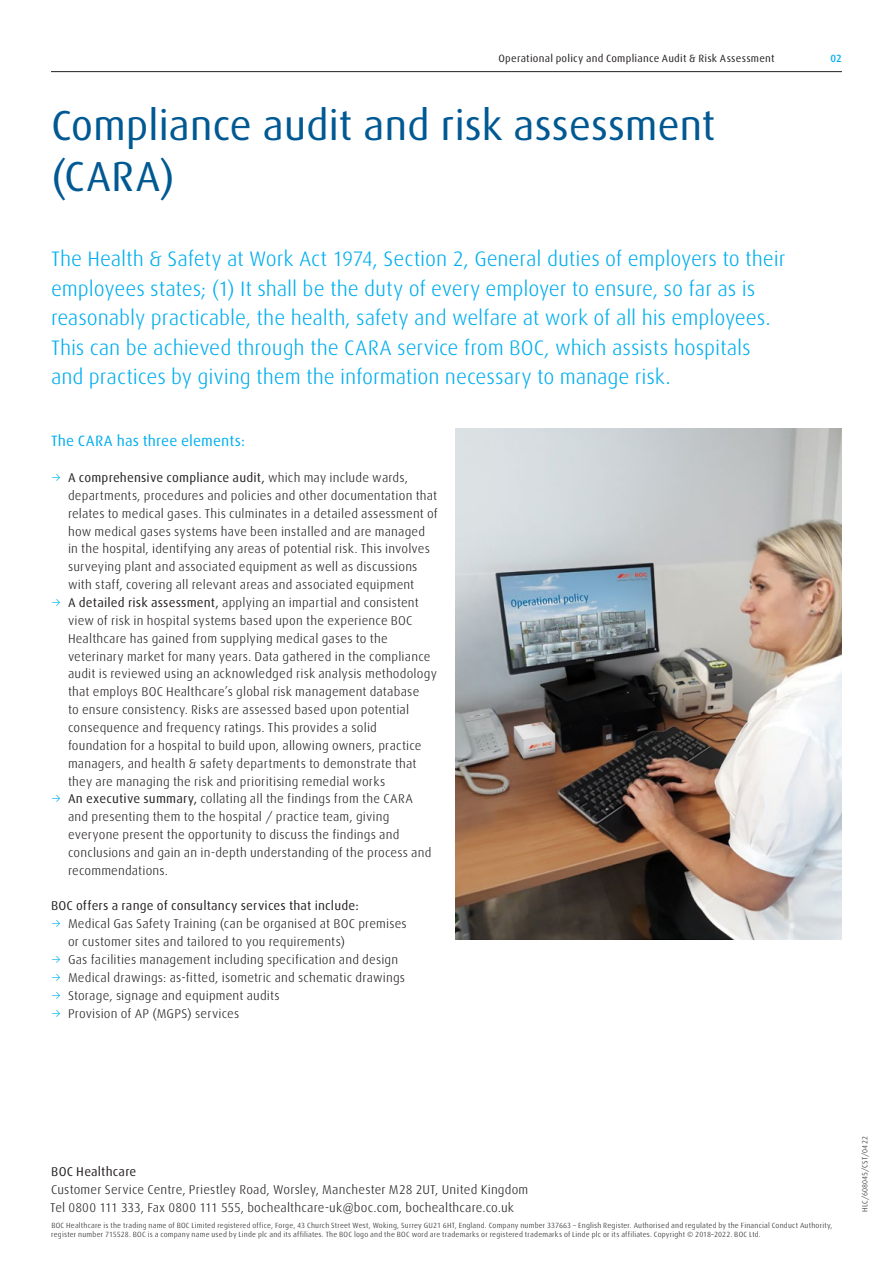
<style>
.page{position:relative;width:893px;height:1263px;background:#fff}
.page>*{position:absolute;margin:0;border:0;box-sizing:border-box;transform-origin:0 0}
.t1{font:42px/50.4px "Linde Dax Global";letter-spacing:-.01em;color:#005993}
.t2{font:300 21px/29.4px "Linde Dax Global";letter-spacing:-.005em;color:#00aeef}
.t3{font:15px "Linde Dax Global";letter-spacing:.005em;color:#00aeef}
.t4{font:300 12.75px/17.9px "Linde Dax Global";letter-spacing:.01em;color:#231f20}
.t5{font:12.75px "Linde Dax Global";letter-spacing:.015em;color:#231f20}
.t6{font:10.5px "Linde Dax Global";letter-spacing:.02em;color:#231f20}
.t7{font:500 10.5px "Linde Dax Global";color:#00aeef}
.t8{font:300 7.5px/9px "Linde Dax Global";letter-spacing:.025em;color:#231f20}
.s1{color:#00aeef}
.s2{font-weight:400}
</style>
<div class="page">
<hr style="left:51px;top:71px;width:791px;height:1px;background:#231f20">
<img style="left:455px;top:428px;width:387px;height:511px">
<p class="t6" style="left:498px;top:52px;width:278px">Operational policy and Compliance Audit &amp; Risk Assessment</p>
<p class="t7" style="left:831px;top:52px;width:13px">02</p>
<h1 class="t1" style="left:51px;top:100px;width:666px">Compliance audit and risk assessment (CARA)</h1>
<p class="t2" style="left:51px;top:244px;width:736px">The Health &amp; Safety at Work Act 1974, Section 2, General duties of employers to their employees states; (1) It shall be the duty of every employer to ensure, so far as is reasonably practicable, the health, safety and welfare at work of all his employees.<br>This can be achieved through the CARA service from BOC, which assists hospitals and practices by giving them the information necessary to manage risk.</p>
<p class="t3" style="left:51px;top:432px;width:195px">The CARA has three elements:</p>
<p class="t4" style="left:68px;top:469px;width:371px;text-indent:-17px"><span class="s1">→</span> <span class="s2">A comprehensive compliance audit,</span> which may include wards, departments, procedures and policies and other documentation that relates to medical gases. This culminates in a detailed assessment of how medical gases systems have been installed and are managed in the hospital, identifying any areas of potential risk. This involves surveying plant and associated equipment as well as discussions with staff, covering all relevant areas and associated equipment</p>
<p class="t4" style="left:68px;top:594px;width:370px;text-indent:-17px"><span class="s1">→</span> <span class="s2">A detailed risk assessment,</span> applying an impartial and consistent view of risk in hospital systems based upon the experience BOC Healthcare has gained from supplying medical gases to the veterinary market for many years. Data gathered in the compliance audit is reviewed using an acknowledged risk analysis methodology that employs BOC Healthcare’s global risk management database<br>to ensure consistency. Risks are assessed based upon potential consequence and frequency ratings. This provides a solid foundation for a hospital to build upon, allowing owners, practice managers, and health &amp; safety departments to demonstrate that they are managing the risk and prioritising remedial works</p>
<p class="t4" style="left:68px;top:790px;width:365px;text-indent:-17px"><span class="s1">→</span> <span class="s2">An executive summary,</span> collating all the findings from the CARA and presenting them to the hospital / practice team, giving everyone present the opportunity to discuss the findings and conclusions and gain an in-depth understanding of the process and recommendations.</p>
<p class="t5" style="left:51px;top:898px;width:309px">BOC offers a range of consultancy services that include:</p>
<p class="t4" style="left:68px;top:915px;width:340px;text-indent:-17px"><span class="s1">→</span> Medical Gas Safety Training (can be organised at BOC premises or customer sites and tailored to you requirements)</p>
<p class="t4" style="left:51px;top:951px;width:349px"><span class="s1">→</span> Gas facilities management including specification and design</p>
<p class="t4" style="left:51px;top:968px;width:356px"><span class="s1">→</span> Medical drawings: as-fitted, isometric and schematic drawings</p>
<p class="t4" style="left:51px;top:986px;width:230px"><span class="s1">→</span> Storage, signage and equipment audits</p>
<p class="t4" style="left:51px;top:1004px;width:190px"><span class="s1">→</span> Provision of AP (MGPS) services</p>
<p class="t5" style="left:51px;top:1164px;width:87px">BOC Healthcare</p>
<p class="t4" style="left:50px;top:1181px;width:480px">Customer Service Centre, Priestley Road, Worsley, Manchester M28 2UT, United Kingdom<br>Tel 0800 111 333, Fax 0800 111 555, bochealthcare-uk@boc.com, bochealthcare.co.uk</p>
<p class="t8" style="left:51px;top:1221px;width:783px">BOC Healthcare is the trading name of BOC Limited registered office, Forge, 43 Church Street West, Woking, Surrey GU21 6HT, England. Company number 337663 – English Register. Authorised and regulated by the Financial Conduct Authority, register number 715528. BOC is a company name used by Linde plc and its affiliates. The BOC logo and the BOC word are trademarks or registered trademarks of Linde plc or its affiliates. Copyright © 2018–2022. BOC Ltd.</p>
<p class="t8" style="left:860px;top:1212px;width:77px;rotate:-90deg">HLC/608045/CST/0422</p>
</div>
